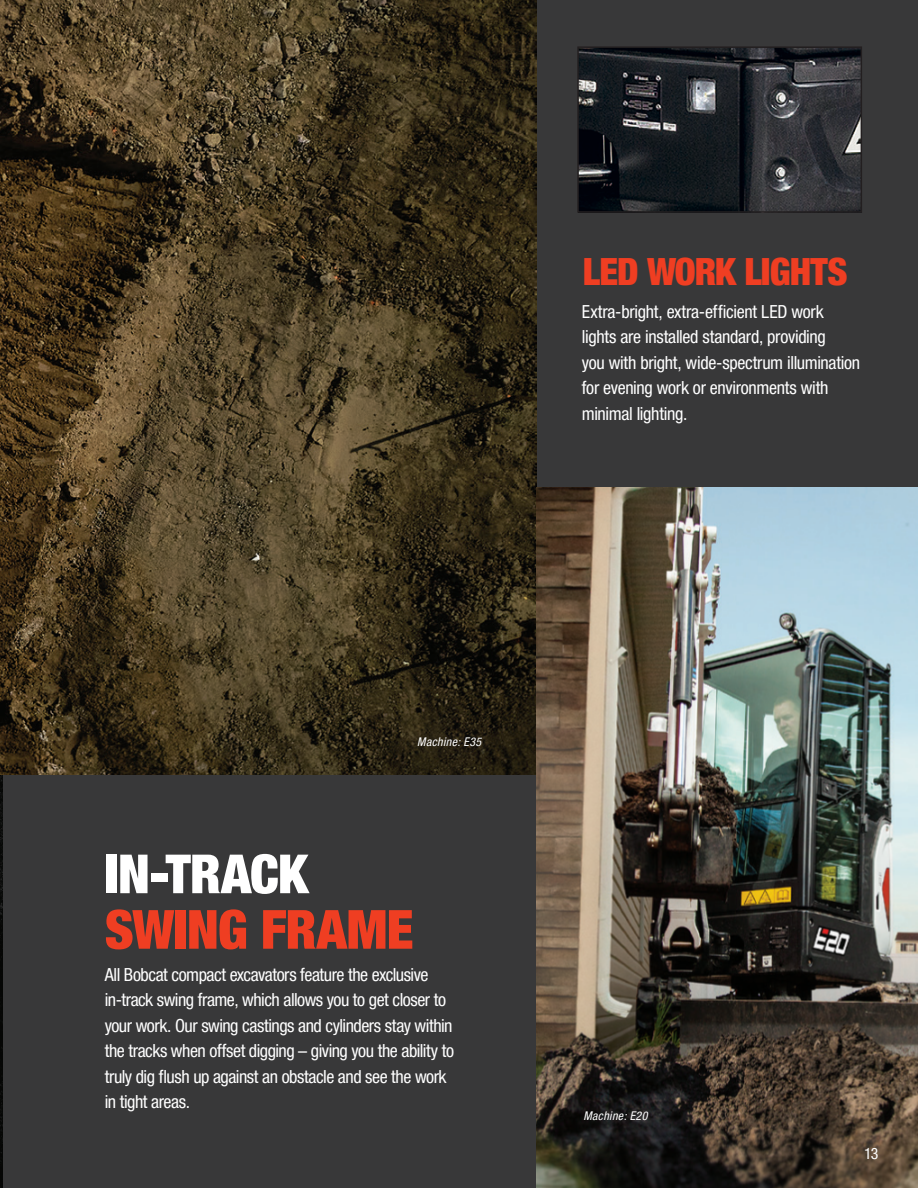
<style>
.page{position:relative;width:918px;height:1188px;background:#383839}
.page>*{position:absolute;margin:0;border:0;box-sizing:border-box;transform-origin:0 0}
.Heading{font:900 condensed 54px/55.5px "Helvetica Neue LT Pro";letter-spacing:-.015em;color:#ef3e22}
.Subhead{font:900 condensed 37.5px "Helvetica Neue LT Pro";letter-spacing:-.025em;color:#ef3e22}
.Large_Body_Copy{font:condensed 18px/25.5px "Helvetica Neue LT Pro";letter-spacing:-.025em;color:#fff}
.t1{font:condensed 15.75px "Helvetica Neue LT Pro";color:#fff}
.t2{font:italic condensed 12px "Helvetica Neue LT Pro";letter-spacing:.03em;color:#fff}
.s1{color:#fff}
</style>
<div class="page">
<img style="left:0;top:774px;width:2px;height:414px">
<img style="left:0;top:0;width:537px;height:774px">
<img style="left:537px;top:487px;width:381px;height:701px">
<img style="left:580px;top:49px;width:279px;height:161px">
<div style="left:577px;top:46px;width:285px;height:167px;border:2px solid #231f20"></div>
<div style="left:390px;top:708px;width:120px;height:68px;background:#231f20;opacity:.3"></div>
<div style="left:556px;top:1082px;width:120px;height:67px;background:#231f20;opacity:.3"></div>
<p class="Subhead" style="left:583px;top:249px;width:266px">LED WORK LIGHTS</p>
<p class="Large_Body_Copy" style="left:582px;top:299px;width:280px">Extra-bright, extra-efficient LED work lights are installed standard, providing<br>you with bright, wide-spectrum illumination for evening work or environments with minimal lighting.</p>
<p class="t2" style="left:417px;top:735px;width:66px">Machine: E35</p>
<p class="Heading" style="left:105px;top:846px;width:310px"><span class="s1">IN-TRACK<br></span>SWING FRAME</p>
<p class="Large_Body_Copy" style="left:105px;top:962px;width:351px">All Bobcat compact excavators feature the exclusive in-track swing frame, which allows you to get closer to your work. Our swing castings and cylinders stay within the tracks when offset digging – giving you the ability to truly dig flush up against an obstacle and see the work in tight areas.</p>
<p class="t2" style="left:583px;top:1109px;width:66px">Machine: E20</p>
<p class="t1" style="left:864px;top:1144px;width:16px">13</p>
</div>
